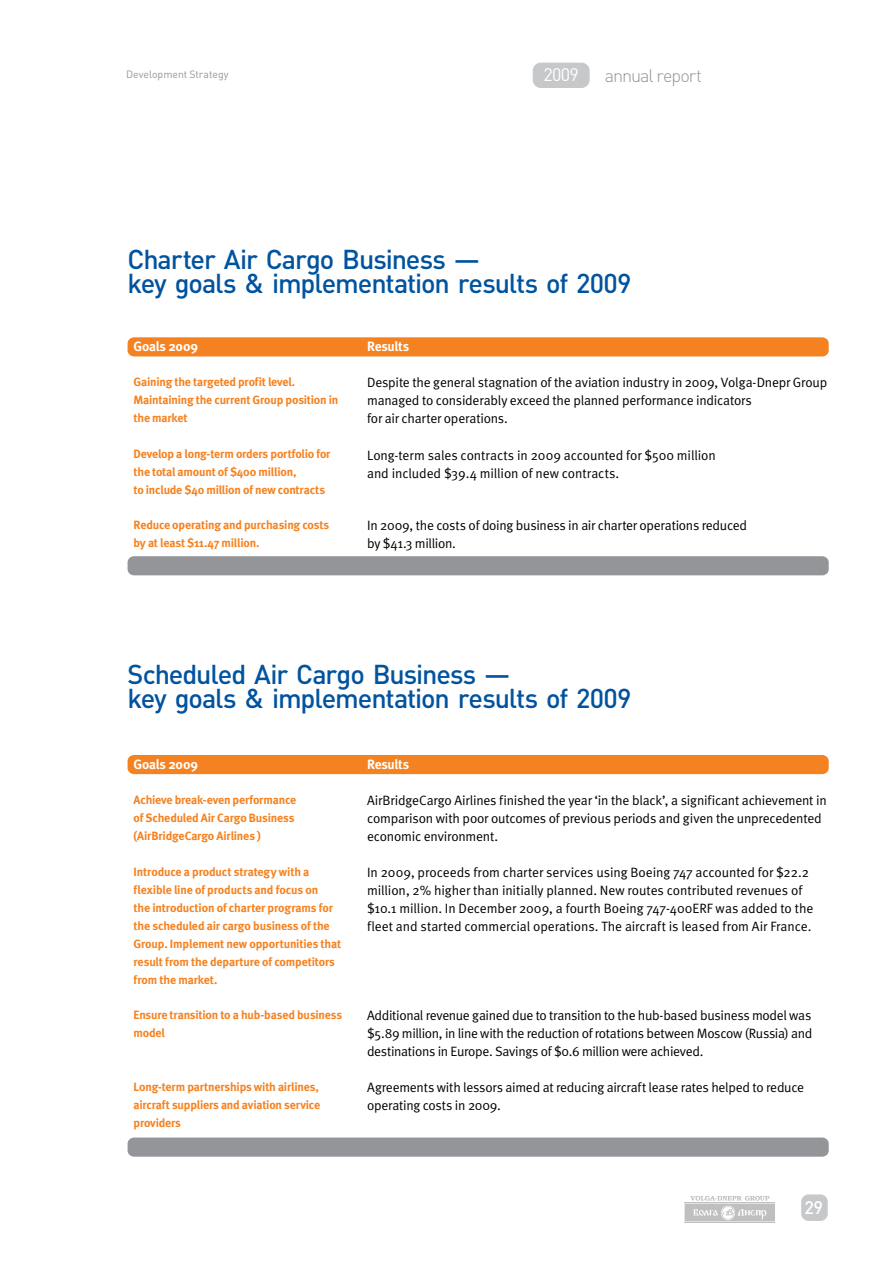
<style>
.page{position:relative;width:893px;height:1263px;background:#fff}
.page>*{position:absolute;margin:0;border:0;box-sizing:border-box;transform-origin:0 0}
.t1{font:500 27px/24px "DIN Cyr";letter-spacing:-.04em;color:#00539f}
.t2{font:300 18px "DIN Cyr";letter-spacing:-.055em;color:#939598}
.t3{font:18px "DIN Cyr";color:#fff}
.t4{font:500 18px "DIN Cyr";color:#fff}
.t5{font:13.5px/18px "Meta Normal C";letter-spacing:-.01em;color:#000}
.t6{font:13.5px "Meta Bold C";letter-spacing:-.015em;color:#fff}
.t7{font:12px/18px "Meta Bold C";letter-spacing:-.015em;color:#f58220}
.t8{font:10.5px "DIN Cyr";color:#939598}
</style>
<div class="page">
<div style="left:801px;top:1194px;width:27px;height:27px;background:#c7c8ca;border-radius:7px"></div>
<div style="left:533px;top:63px;width:57px;height:25px;background:#c7c8ca;border-radius:8px"></div>
<hr style="left:685px;top:1222px;width:90px;height:1px;background:#c0bfbf">
<svg style="left:685px;top:1196px;width:90px;height:25px"></svg>
<div style="left:128px;top:755px;width:701px;height:19px;background:#f58220;border-radius:6px"></div>
<div style="left:128px;top:1137px;width:701px;height:20px;background:#939598;border-radius:6px"></div>
<div style="left:128px;top:337px;width:701px;height:19px;background:#f58220;border-radius:6px"></div>
<div style="left:128px;top:556px;width:701px;height:19px;background:#939598;border-radius:6px"></div>
<p class="t8" style="left:126px;top:68px;width:104px">Development Strategy</p>
<h2 class="t3" style="left:543px;top:62px;width:37px">2009</h2>
<h2 class="t2" style="left:605px;top:63px;width:99px">annual report</h2>
<h1 class="t1" style="left:128px;top:246px;width:505px">Charter Air Cargo Business —<br>key goals &amp; implementation results of 2009</h1>
<p class="t6" style="left:134px;top:339px;width:66px">Goals 2009</p>
<p class="t6" style="left:367px;top:339px;width:44px">Results</p>
<p class="t7" style="left:134px;top:373px;width:206px">Gaining the targeted profit level.<br>Maintaining the current Group position in the market</p>
<p class="t5" style="left:367px;top:374px;width:462px">Despite the general stagnation of the aviation industry in 2009, Volga-Dnepr Group managed to considerably exceed the planned performance indicators<br>for air charter operations.</p>
<p class="t7" style="left:134px;top:445px;width:198px">Develop a long-term orders portfolio for the total amount of $400 million,<br>to include $40 million of new contracts</p>
<p class="t5" style="left:367px;top:446px;width:350px">Long-term sales contracts in 2009 accounted for $500 million and included $39.4 million of new contracts.</p>
<p class="t7" style="left:134px;top:516px;width:197px">Reduce operating and purchasing costs by at least $11.47 million.</p>
<p class="t5" style="left:367px;top:517px;width:381px">In 2009, the costs of doing business in air charter operations reduced by $41.3 million.</p>
<h1 class="t1" style="left:128px;top:661px;width:505px">Scheduled Air Cargo Business —<br>key goals &amp; implementation results of 2009</h1>
<p class="t6" style="left:134px;top:756px;width:66px">Goals 2009</p>
<p class="t6" style="left:367px;top:756px;width:44px">Results</p>
<p class="t7" style="left:134px;top:790px;width:164px">Achieve break-even performance of Scheduled Air Cargo Business (AirBridgeCargo Airlines )</p>
<p class="t5" style="left:367px;top:791px;width:461px">AirBridgeCargo Airlines finished the year ‘in the black’, a significant achievement in comparison with poor outcomes of previous periods and given the unprecedented economic environment.</p>
<p class="t7" style="left:134px;top:863px;width:209px">Introduce a product strategy with a flexible line of products and focus on<br>the introduction of charter programs for the scheduled air cargo business of the Group. Implement new opportunities that result from the departure of competitors from the market.</p>
<p class="t5" style="left:367px;top:863px;width:448px">In 2009, proceeds from charter services using Boeing 747 accounted for $22.2 million, 2% higher than initially planned. New routes contributed revenues of $10.1 million. In December 2009, a fourth Boeing 747-400ERF was added to the fleet and started commercial operations. The aircraft is leased from Air France.</p>
<p class="t7" style="left:134px;top:1005px;width:210px">Ensure transition to a hub-based business model</p>
<p class="t5" style="left:367px;top:1006px;width:447px;text-align:justify">Additional revenue gained due to transition to the hub-based business model was $5.89 million, in line with the reduction of rotations between Moscow (Russia) and destinations in Europe. Savings of $0.6 million were achieved.</p>
<p class="t7" style="left:134px;top:1078px;width:188px;text-align:justify">Long-term partnerships with airlines, aircraft suppliers and aviation service providers</p>
<p class="t5" style="left:367px;top:1078px;width:438px">Agreements with lessors aimed at reducing aircraft lease rates helped to reduce operating costs in 2009.</p>
<h2 class="t4" style="left:804px;top:1195px;width:20px">29</h2>
</div>
